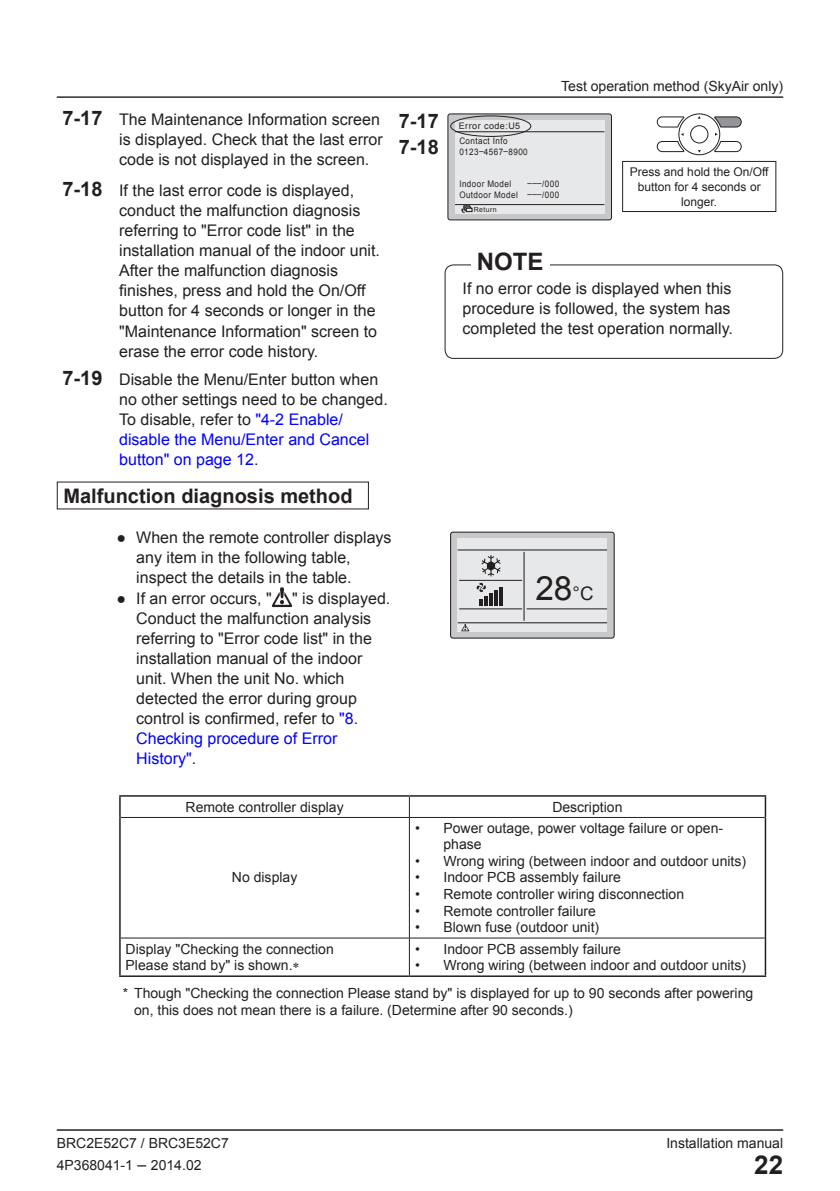
<style>
.page{position:relative;width:840px;height:1191px;background:#fff}
.page>*{position:absolute;margin:0;border:0;box-sizing:border-box;transform-origin:0 0}
.t1{font:33.4px "Arial";color:#231f20}
.t2{font:700 26px "Arial";color:#231f20}
.t3{font:700 24px "Arial";color:#231f20}
.t4{font:700 20px/26px "Arial";color:#231f20}
.t5{font:16px/20px "Arial";color:#231f20}
.t6{font:14px/16.6px "Arial";color:#231f20}
.t7{font:12px/15px "Arial";color:#231f20;text-align:center}
.t8{font:9px/11px "Arial";letter-spacing:.05em;color:#231f20;scale:.9 1}
.t9{font:9px "Arial";letter-spacing:.05em;color:#231f20}
.t10{font:7px "Arial";letter-spacing:.05em;color:#231f20}
.s1{font-weight:700;font-size:20px}
.s2{color:#00f}
.s3{font-size:18.6px}
.s4{font-size:16px}
</style>
<div class="page">
<hr style="left:57px;top:1129px;width:725px;height:1px;background:#231f20">
<hr style="left:57px;top:96px;width:725px;height:2px;background:#231f20">
<div style="left:447px;top:114px;width:164px;height:106px;background:#c7c8ca;border-radius:2px"></div>
<div style="left:447px;top:113px;width:164px;height:107px;border:1px solid #231f20;border-radius:2px"></div>
<div style="left:455px;top:120px;width:149px;height:94px;background:#e7e8e9"></div>
<hr style="left:455px;top:131px;width:149px;height:1px;background:#231f20">
<hr style="left:455px;top:204px;width:149px;height:1px;background:#231f20">
<svg style="left:460px;top:205px;width:12px;height:8px"></svg>
<div style="left:450px;top:115px;width:81px;height:22px;border:1px solid #231f20;border-radius:50%"></div>
<div style="left:444px;top:264px;width:338px;height:95px;border:1px solid #231f20;border-radius:9px"></div>
<div style="left:471px;top:247px;width:78px;height:28px;background:#fff"></div>
<div style="left:678px;top:113px;width:41px;height:42px;border:1px solid #231f20;border-radius:50%"></div>
<svg style="left:656px;top:114px;width:85px;height:41px"></svg>
<hr style="left:621px;top:161px;width:154px;height:1px;background:#231f20">
<hr style="left:621px;top:162px;width:1px;height:49px;background:#231f20">
<hr style="left:774px;top:162px;width:1px;height:49px;background:#231f20">
<hr style="left:621px;top:211px;width:154px;height:1px;background:#231f20">
<svg style="left:272px;top:587px;width:20px;height:20px"></svg>
<div style="left:450px;top:532px;width:163px;height:106px;background:#c7c8ca;border-radius:2px"></div>
<div style="left:450px;top:531px;width:164px;height:107px;border:1px solid #231f20;border-radius:2px"></div>
<div style="left:457px;top:538px;width:149px;height:94px;background:#e7e8e9"></div>
<hr style="left:457px;top:549px;width:149px;height:1px;background:#231f20">
<hr style="left:459px;top:608px;width:63px;height:1px;background:#231f20">
<hr style="left:526px;top:608px;width:80px;height:1px;background:#231f20">
<hr style="left:459px;top:580px;width:63px;height:1px;background:#231f20">
<hr style="left:523px;top:552px;width:1px;height:69px;background:#231f20">
<hr style="left:457px;top:622px;width:149px;height:1px;background:#231f20">
<svg style="left:481px;top:555px;width:20px;height:21px"></svg>
<svg style="left:476px;top:582px;width:10px;height:10px"></svg>
<svg style="left:479px;top:599px;width:3px;height:7px"></svg>
<svg style="left:484px;top:596px;width:3px;height:10px"></svg>
<svg style="left:489px;top:593px;width:3px;height:13px"></svg>
<svg style="left:494px;top:590px;width:3px;height:16px"></svg>
<svg style="left:499px;top:587px;width:3px;height:19px"></svg>
<svg style="left:461px;top:624px;width:8px;height:7px"></svg>
<hr style="left:119px;top:795px;width:290px;height:1px;background:#231f20">
<hr style="left:119px;top:796px;width:2px;height:21px;background:#231f20">
<hr style="left:409px;top:795px;width:356px;height:1px;background:#231f20">
<svg style="left:764px;top:796px;width:1px;height:21px"></svg>
<hr style="left:119px;top:817px;width:2px;height:121px;background:#231f20">
<hr style="left:764px;top:817px;width:1px;height:121px;background:#231f20">
<hr style="left:119px;top:938px;width:2px;height:37px;background:#231f20">
<hr style="left:764px;top:938px;width:1px;height:37px;background:#231f20">
<hr style="left:409px;top:817px;width:1px;height:120px;background:#231f20">
<hr style="left:121px;top:937px;width:288px;height:1px;background:#231f20">
<hr style="left:409px;top:937px;width:355px;height:1px;background:#231f20">
<hr style="left:409px;top:938px;width:1px;height:37px;background:#231f20">
<hr style="left:119px;top:975px;width:290px;height:2px;background:#231f20">
<hr style="left:409px;top:975px;width:356px;height:2px;background:#231f20">
<svg style="left:409px;top:796px;width:1px;height:21px"></svg>
<hr style="left:121px;top:817px;width:288px;height:1px;background:#231f20">
<hr style="left:409px;top:817px;width:355px;height:1px;background:#231f20">
<p class="t5" style="left:119px;top:110px;width:265px;text-indent:-57px"><span class="s1">7-17</span> The Maintenance Information screen is displayed. Check that the last error code is not displayed in the screen.</p>
<p class="t5" style="left:119px;top:181px;width:262px;text-indent:-57px"><span class="s1">7-18</span> If the last error code is displayed, conduct the malfunction diagnosis referring to "Error code list" in the installation manual of the indoor unit.<br>After the malfunction diagnosis finishes, press and hold the On/Off button for 4 seconds or longer in the "Maintenance Information" screen to erase the error code history.</p>
<p class="t5" style="left:119px;top:370px;width:270px;text-indent:-57px"><span class="s1">7-19</span> Disable the Menu/Enter button when no other settings need to be changed.<br>To disable, refer to <span class="s2">"4-2 Enable/ disable the Menu/Enter and Cancel button" on page 12</span>.</p>
<p class="t4" style="left:63px;top:483px;width:290px">Malfunction diagnosis method</p>
<p class="t5" style="left:136px;top:528px;width:257px;text-indent:-20px">● When the remote controller displays any item in the following table, inspect the details in the table.</p>
<p class="t5" style="left:116px;top:588px;width:157px">● If an error occurs, "</p>
<p class="t5" style="left:136px;top:588px;width:255px;text-indent:156px">" is displayed.<br>Conduct the malfunction analysis referring to "Error code list" in the installation manual of the indoor unit. When the unit No. which detected the error during group control is confirmed, refer to <span class="s2">"8.<br>Checking procedure of Error<br>History"</span>.</p>
<p class="t4" style="left:398px;top:109px;width:42px">7-17<br>7-18</p>
<p class="t9" style="left:458px;top:120px;width:63px">Error code:U5</p>
<p class="t6" style="left:561px;top:78px;width:223px">Test operation method (SkyAir only)</p>
<p class="t8" style="left:459px;top:135px;width:77px">Contact Info<br>0123–4567–8900</p>
<p class="t8" style="left:459px;top:178px;width:59px">Indoor Model</p>
<p class="t8" style="left:459px;top:178px;width:112px;text-align:right">–––/000<br>Outdoor Model –––/000</p>
<p class="t10" style="left:473px;top:205px;width:24px">Return</p>
<h3 class="t3" style="left:476px;top:245px;width:68px">NOTE</h3>
<p class="t7" style="left:629px;top:164px;width:140px">Press and hold the On/Off button for 4 seconds or longer.</p>
<p class="t5" style="left:462px;top:279px;width:272px">If no error code is displayed when this procedure is followed, the system has completed the test operation normally.</p>
<h1 class="t1" style="left:535px;top:567px;width:60px">28<span class="s3">°C</span></h1>
<p class="t6" style="left:185px;top:798px;width:159px">Remote controller display</p>
<p class="t6" style="left:552px;top:798px;width:72px">Description</p>
<p class="t6" style="left:232px;top:869px;width:67px">No display</p>
<p class="t6" style="left:443px;top:819px;width:281px;text-indent:-28px">• Power outage, power voltage failure or open&shy;phase</p>
<p class="t6" style="left:415px;top:852px;width:332px">• Wrong wiring (between indoor and outdoor units)</p>
<p class="t6" style="left:415px;top:869px;width:207px">• Indoor PCB assembly failure</p>
<p class="t6" style="left:415px;top:886px;width:270px">• Remote controller wiring disconnection</p>
<p class="t6" style="left:415px;top:902px;width:182px">• Remote controller failure</p>
<p class="t6" style="left:415px;top:919px;width:185px">• Blown fuse (outdoor unit)</p>
<p class="t6" style="left:125px;top:940px;width:210px">Display "Checking the connection<br>Please stand by" is shown.</p>
<p class="t6" style="left:415px;top:940px;width:207px">• Indoor PCB assembly failure</p>
<p class="t6" style="left:123px;top:952px;width:631px;line-height:27.2px;text-indent:292px">• Wrong wiring (between indoor and outdoor units) * Though "Checking the connection Please stand by" is displayed for up to 90 seconds after powering</p>
<p class="t6" style="left:134px;top:1002px;width:440px">on, this does not mean there is a failure. (Determine after 90 seconds.)</p>
<p class="t6" style="left:57px;top:1134px;width:173px">BRC2E52C7 / BRC3E52C7</p>
<p class="t6" style="left:666px;top:1134px;width:118px">Installation manual</p>
<p class="t6" style="left:57px;top:1156px;width:146px">4P368041-1 <span class="s4">–</span> 2014.02</p>
<h2 class="t2" style="left:753px;top:1147px;width:30px">22</h2>
</div>
